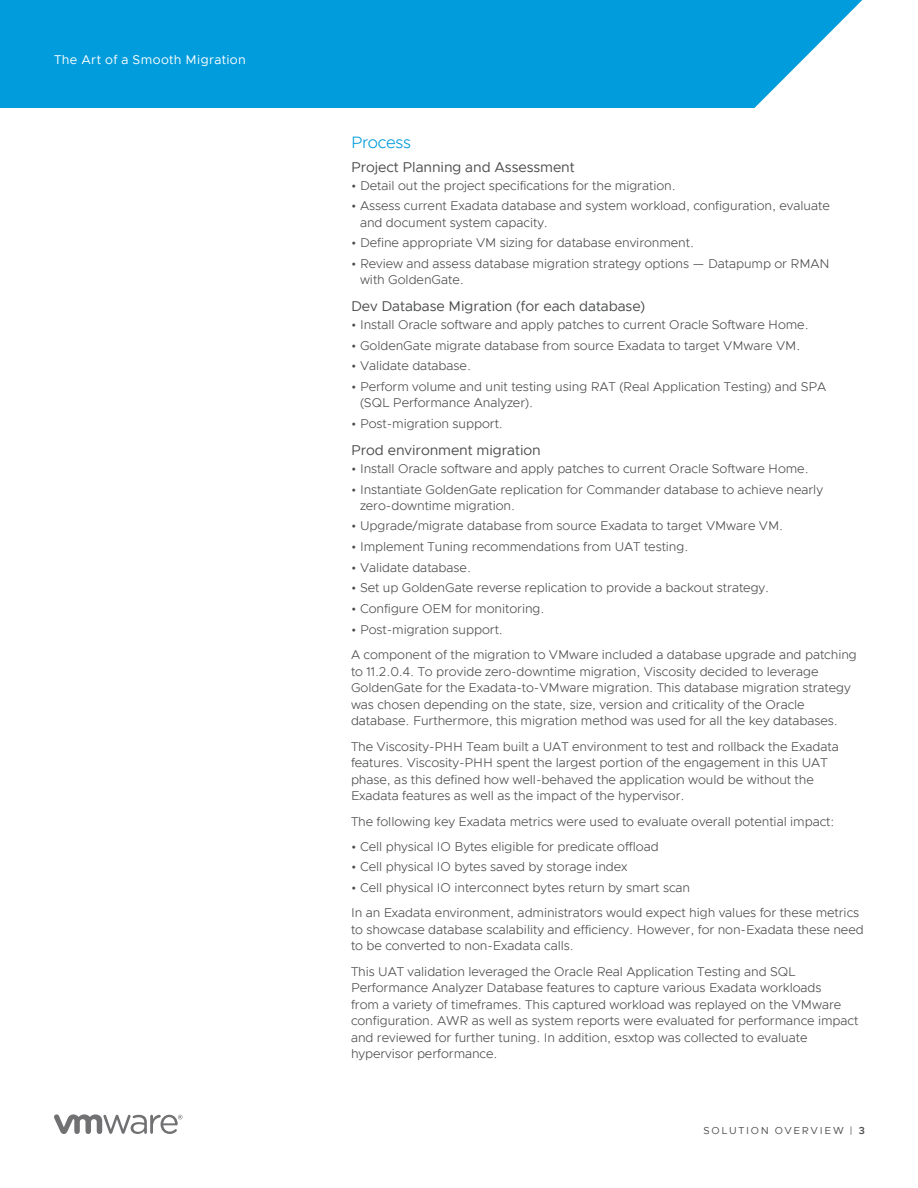
<style>
.page{position:relative;width:918px;height:1188px;background:#fff}
.page>*{position:absolute;margin:0;border:0;box-sizing:border-box;transform-origin:0 0}
._4a__SUBHEAD_1{font:300 16.5px "Metropolis";letter-spacing:-.015em;color:#009cdc}
._4a__SUBHEAD_2{font:14.25px "Metropolis";letter-spacing:-.005em;color:#4b4c4d}
._3a__BODY_TEXT{font:300 12.75px/16.5px "Metropolis";letter-spacing:-.005em;color:#4b4c4d}
.t1{font:12.75px "Metropolis";letter-spacing:.025em;color:#fff}
.t2{font:10.2px "Metropolis";letter-spacing:.165em;color:#4b4c4d}
.s1{font-weight:600}
</style>
<div class="page">
<svg style="left:54px;top:1114px;width:129px;height:20px"></svg>
<div style="left:0;top:0;width:863px;height:108px;background:#009cdc"></div>
<p class="t1" style="left:54px;top:52px;width:193px">The Art of a Smooth Migration</p>
<p class="_4a__SUBHEAD_1" style="left:351px;top:132px;width:62px">Process</p>
<p class="_4a__SUBHEAD_2" style="left:351px;top:158px;width:225px">Project Planning and Assessment</p>
<p class="_3a__BODY_TEXT" style="left:351px;top:177px;width:326px">• Detail out the project specifications for the migration.</p>
<p class="_3a__BODY_TEXT" style="left:360px;top:198px;width:471px;text-indent:-9px">• Assess current Exadata database and system workload, configuration, evaluate and document system capacity.</p>
<p class="_3a__BODY_TEXT" style="left:351px;top:235px;width:345px">• Define appropriate VM sizing for database environment.</p>
<p class="_3a__BODY_TEXT" style="left:360px;top:255px;width:471px;text-indent:-9px">• Review and assess database migration strategy options — Datapump or RMAN with GoldenGate.</p>
<p class="_4a__SUBHEAD_2" style="left:351px;top:297px;width:296px">Dev Database Migration (for each database)</p>
<p class="_3a__BODY_TEXT" style="left:351px;top:317px;width:459px">• Install Oracle software and apply patches to current Oracle Software Home.</p>
<p class="_3a__BODY_TEXT" style="left:351px;top:337px;width:451px">• GoldenGate migrate database from source Exadata to target VMware VM.</p>
<p class="_3a__BODY_TEXT" style="left:351px;top:358px;width:122px">• Validate database.</p>
<p class="_3a__BODY_TEXT" style="left:360px;top:379px;width:468px;text-indent:-9px">• Perform volume and unit testing using RAT (Real Application Testing) and SPA (SQL Performance Analyzer).</p>
<p class="_3a__BODY_TEXT" style="left:351px;top:415px;width:154px">• Post-migration support.</p>
<p class="_4a__SUBHEAD_2" style="left:351px;top:441px;width:191px">Prod environment migration</p>
<p class="_3a__BODY_TEXT" style="left:351px;top:460px;width:459px">• Install Oracle software and apply patches to current Oracle Software Home.</p>
<p class="_3a__BODY_TEXT" style="left:360px;top:481px;width:465px;text-indent:-9px">• Instantiate GoldenGate replication for Commander database to achieve nearly zero-downtime migration.</p>
<p class="_3a__BODY_TEXT" style="left:351px;top:518px;width:434px">• Upgrade/migrate database from source Exadata to target VMware VM.</p>
<p class="_3a__BODY_TEXT" style="left:351px;top:538px;width:339px">• Implement Tuning recommendations from UAT testing.</p>
<p class="_3a__BODY_TEXT" style="left:351px;top:559px;width:122px">• Validate database.</p>
<p class="_3a__BODY_TEXT" style="left:351px;top:580px;width:420px">• Set up GoldenGate reverse replication to provide a backout strategy.</p>
<p class="_3a__BODY_TEXT" style="left:351px;top:600px;width:195px">• Configure OEM for monitoring.</p>
<p class="_3a__BODY_TEXT" style="left:351px;top:621px;width:154px">• Post-migration support.</p>
<p class="_3a__BODY_TEXT" style="left:351px;top:646px;width:507px">A component of the migration to VMware included a database upgrade and patching to 11.2.0.4. To provide zero-downtime migration, Viscosity decided to leverage GoldenGate for the Exadata-to-VMware migration. This database migration strategy was chosen depending on the state, size, version and criticality of the Oracle database. Furthermore, this migration method was used for all the key databases.</p>
<p class="_3a__BODY_TEXT" style="left:351px;top:738px;width:489px">The Viscosity-PHH Team built a UAT environment to test and rollback the Exadata features. Viscosity-PHH spent the largest portion of the engagement in this UAT phase, as this defined how well-behaved the application would be without the Exadata features as well as the impact of the hypervisor.</p>
<p class="_3a__BODY_TEXT" style="left:351px;top:813px;width:485px">The following key Exadata metrics were used to evaluate overall potential impact:</p>
<p class="_3a__BODY_TEXT" style="left:351px;top:838px;width:309px">• Cell physical IO Bytes eligible for predicate offload</p>
<p class="_3a__BODY_TEXT" style="left:351px;top:859px;width:278px">• Cell physical IO bytes saved by storage index</p>
<p class="_3a__BODY_TEXT" style="left:351px;top:879px;width:341px">• Cell physical IO interconnect bytes return by smart scan</p>
<p class="_3a__BODY_TEXT" style="left:351px;top:905px;width:514px">In an Exadata environment, administrators would expect high values for these metrics to showcase database scalability and efficiency. However, for non-Exadata these need to be converted to non-Exadata calls.</p>
<p class="_3a__BODY_TEXT" style="left:351px;top:963px;width:509px">This UAT validation leveraged the Oracle Real Application Testing and SQL Performance Analyzer Database features to capture various Exadata workloads<br>from a variety of timeframes. This captured workload was replayed on the VMware configuration. AWR as well as system reports were evaluated for performance impact and reviewed for further tuning. In addition, esxtop was collected to evaluate hypervisor performance.</p>
<p class="t2" style="left:704px;top:1124px;width:163px">SOLUTION OVERVIEW | <span class="s1">3</span></p>
</div>
